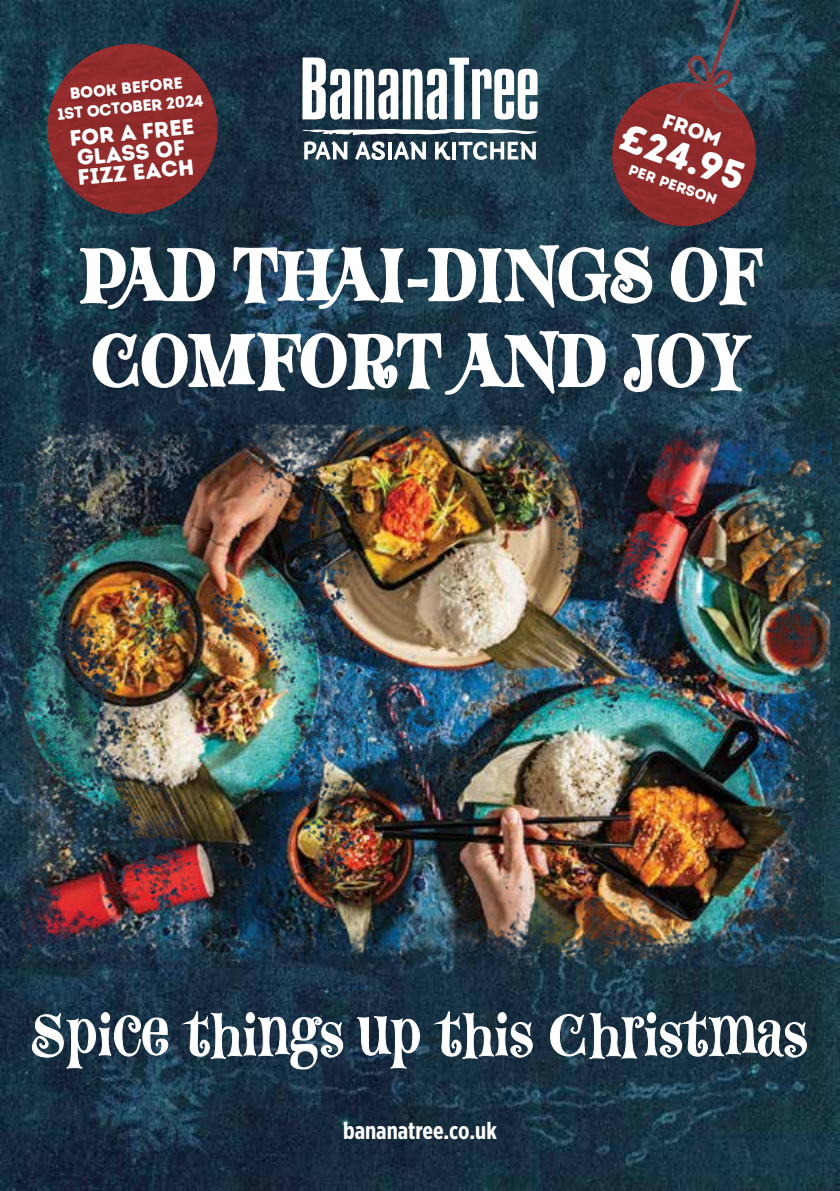
<style>
.page{position:relative;width:840px;height:1191px;background:#fff}
.page>*{position:absolute;margin:0;border:0;box-sizing:border-box;transform-origin:0 0}
.t1{font:71.6px/85.8px "P22 Festiva";color:#fff}
.t2{font:57.2px "P22 Festiva";color:#fff}
.t3{font:38.8px "Intro Rust Base";color:#fff}
.t4{font:700 24px "Gotham X Narrow";color:#fff}
.t5{font:22px/20px "Intro Rust Base";color:#fff}
.t6{font:21px "Intro Rust Base";color:#fff}
.t7{font:16px/19.2px "Intro Rust Base";color:#fff;text-align:center}
.t8{font:14.8px "Intro Rust Base";color:#fff}
</style>
<div class="page">
<img style="left:0;top:0;width:839px;height:1190px">
<img style="left:22px;top:423px;width:809px;height:542px">
<svg style="left:31px;top:1009px;width:138px;height:60px;background:#374e5f"></svg>
<svg style="left:183px;top:1009px;width:160px;height:68px;background:#354b5c"></svg>
<svg style="left:356px;top:1016px;width:64px;height:53px;background:#36485a"></svg>
<svg style="left:434px;top:1009px;width:99px;height:50px;background:#384c5b"></svg>
<svg style="left:549px;top:1009px;width:258px;height:50px;background:#394d5b"></svg>
<svg style="left:43px;top:0;width:752px;height:478px;background:#3b4c59"></svg>
<img style="left:43px;top:44px;width:179px;height:174px">
<p class="t7" style="left:55px;top:85px;width:148px;rotate:-5deg">Book before<br>1st October 2024</p>
<p class="t5" style="left:69px;top:129px;width:127px;rotate:-6deg">for a free glass of fizz each</p>
<p class="t6" style="left:667px;top:107px;width:62px;rotate:19deg">From</p>
<p class="t3" style="left:629px;top:112px;width:131px;rotate:19deg">£24.95</p>
<p class="t8" style="left:631px;top:160px;width:94px;rotate:19deg">per person</p>
<p class="t1" style="left:78px;top:231px;width:685px">PAD THAI-DINGS OF<br>COMFORT AND JOY</p>
<p class="t2" style="left:31px;top:995px;width:776px">Spice things up this Christmas</p>
<p class="t4" style="left:343px;top:1115px;width:155px">bananatree.co.uk</p>
</div>
